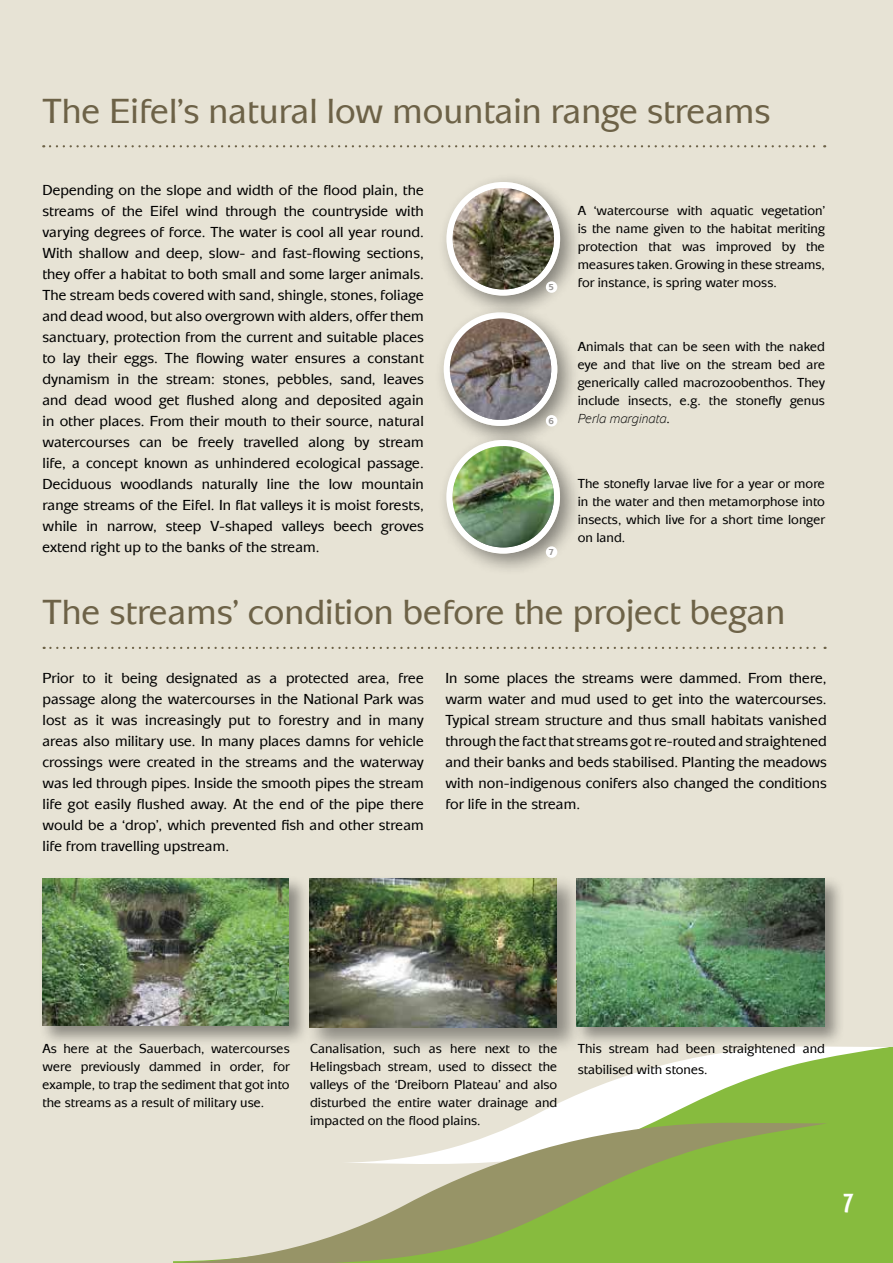
<style>
.page{position:relative;width:893px;height:1263px;background:#e7e3d5}
.page>*{position:absolute;margin:0;border:0;box-sizing:border-box;transform-origin:0 0}
.t1{font:500 36px "Mixage EF";color:#6d6247}
.t2{font:700 27px "BDKJ";color:#fff}
.t3{font:500 15px/21px "Mixage EF";color:#000;text-align:justify}
.t4{font:500 13.5px/18px "Mixage EF";color:#000;text-align:justify}
.t5{font:700 9px "Mixage EF";color:#949290}
.s1{font-weight:400;font-style:italic}
</style>
<div class="page">
<div style="left:827px;top:1047px;width:66px;height:216px;background:#87bb3e"></div>
<svg style="left:519px;top:1046px;width:370px;height:121px"></svg>
<svg style="left:173px;top:1123px;width:654px;height:140px"></svg>
<svg style="left:50px;top:145px;width:775px;height:2px"></svg>
<div style="left:434px;top:303px;width:146px;height:146px;background:#000;opacity:.44"></div>
<div style="left:444px;top:312px;width:113px;height:114px;background:#fff;border-radius:50%"></div>
<div style="left:450px;top:318px;width:101px;height:102px;background:#000;opacity:.55"></div>
<img style="left:450px;top:318px;width:101px;height:102px;border-radius:51px">
<div style="left:437px;top:172px;width:146px;height:146px;background:#000;opacity:.44"></div>
<div style="left:446px;top:182px;width:114px;height:114px;background:#fff;border-radius:50%"></div>
<div style="left:453px;top:188px;width:101px;height:101px;background:#000;opacity:.55"></div>
<img style="left:453px;top:188px;width:101px;height:101px;border-radius:51px">
<div style="left:437px;top:430px;width:146px;height:146px;background:#000;opacity:.44"></div>
<div style="left:446px;top:440px;width:114px;height:114px;background:#fff;border-radius:50%"></div>
<div style="left:452px;top:446px;width:102px;height:101px;background:#000;opacity:.55"></div>
<img style="left:452px;top:446px;width:102px;height:101px;border-radius:51px">
<svg style="left:44px;top:647px;width:782px;height:2px"></svg>
<div style="left:39px;top:875px;width:271px;height:172px;background:#000;opacity:.4"></div>
<img style="left:43px;top:878px;width:246px;height:148px">
<div style="left:305px;top:874px;width:278px;height:179px;background:#000;opacity:.4"></div>
<img style="left:309px;top:878px;width:247px;height:149px">
<div style="left:573px;top:874px;width:272px;height:173px;background:#000;opacity:.4"></div>
<img style="left:577px;top:878px;width:247px;height:148px">
<div style="left:546px;top:281px;width:11px;height:12px;background:#fff;border-radius:50%"></div>
<div style="left:546px;top:415px;width:11px;height:11px;background:#fff;border-radius:50%"></div>
<div style="left:546px;top:546px;width:11px;height:12px;background:#fff;border-radius:50%"></div>
<h1 class="t1" style="left:43px;top:91px;width:730px">The Eifel’s natural low mountain range streams</h1>
<p class="t3" style="left:43px;top:180px;width:383px">Depending on the slope and width of the flood plain, the streams of the Eifel wind through the countryside with varying degrees of force. The water is cool all year round.<br>With shallow and deep, slow- and fast-flowing sections, they offer a habitat to both small and some larger animals.<br>The stream beds covered with sand, shingle, stones, foliage and dead wood, but also overgrown with alders, offer them sanctuary, protection from the current and suitable places to lay their eggs. The flowing water ensures a constant dynamism in the stream: stones, pebbles, sand, leaves and dead wood get flushed along and deposited again in other places. From their mouth to their source, natural watercourses can be freely travelled along by stream life, a concept known as unhindered ecological passage.<br>Deciduous woodlands naturally line the low mountain range streams of the Eifel. In flat valleys it is moist forests, while in narrow, steep V-shaped valleys beech groves extend right up to the banks of the stream.</p>
<p class="t5" style="left:548px;top:282px;width:7px">5</p>
<p class="t5" style="left:548px;top:416px;width:7px">6</p>
<p class="t5" style="left:548px;top:547px;width:7px">7</p>
<p class="t4" style="left:578px;top:201px;width:249px">A ‘watercourse with aquatic vegetation’ is the name given to the habitat meriting protection that was improved by the measures taken. Growing in these streams, for instance, is spring water moss.</p>
<p class="t4" style="left:578px;top:338px;width:249px">Animals that can be seen with the naked eye and that live on the stream bed are generically called macrozoobenthos. They include insects, e.g. the stonefly genus <span class="s1">Perla marginata</span>.</p>
<p class="t4" style="left:578px;top:474px;width:249px">The stonefly larvae live for a year or more in the water and then metamorphose into insects, which live for a short time longer on land.</p>
<h1 class="t1" style="left:43px;top:591px;width:744px">The streams’ condition before the project began</h1>
<p class="t3" style="left:43px;top:667px;width:383px">Prior to it being designated as a protected area, free passage along the watercourses in the National Park was lost as it was increasingly put to forestry and in many areas also military use. In many places damns for vehicle crossings were created in the streams and the waterway was led through pipes. Inside the smooth pipes the stream life got easily flushed away. At the end of the pipe there would be a ‘drop’, which prevented fish and other stream life from travelling upstream.</p>
<p class="t3" style="left:445px;top:667px;width:383px">In some places the streams were dammed. From there, warm water and mud used to get into the watercourses.<br>Typical stream structure and thus small habitats vanished through the fact that streams got re-routed and straightened and their banks and beds stabilised. Planting the meadows with non-indigenous conifers also changed the conditions for life in the stream.</p>
<p class="t4" style="left:43px;top:1040px;width:249px">As here at the Sauerbach, watercourses were previously dammed in order, for example, to trap the sediment that got into the streams as a result of military use.</p>
<p class="t4" style="left:310px;top:1040px;width:249px">Canalisation, such as here next to the Helingsbach stream, used to dissect the valleys of the ‘Dreiborn Plateau’ and also disturbed the entire water drainage and impacted on the flood plains.</p>
<p class="t4" style="left:578px;top:1038px;width:249px;line-height:21px">This stream had been straightened and stabilised with stones.</p>
<h2 class="t2" style="left:843px;top:1183px;width:13px">7</h2>
</div>
